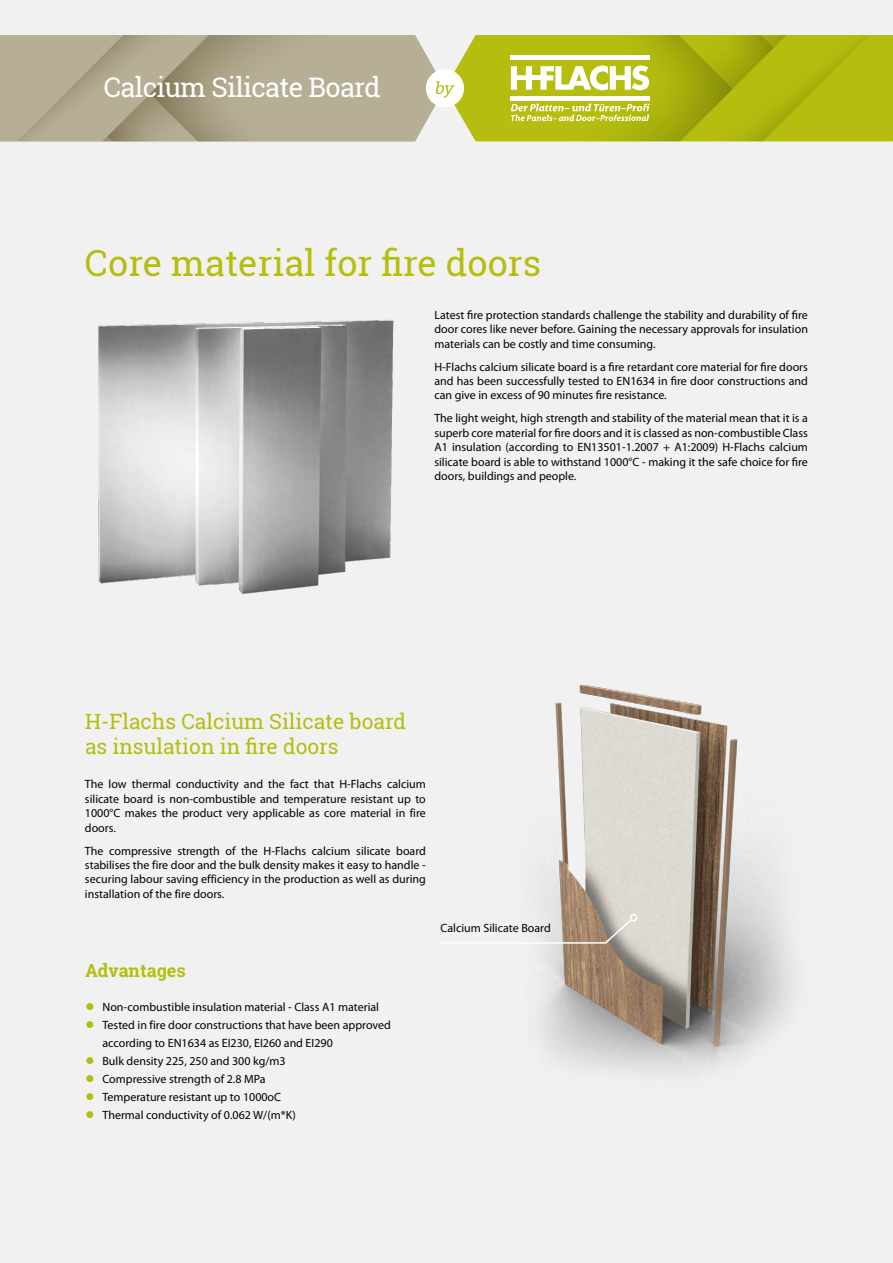
<style>
.page{position:relative;width:893px;height:1263px;background:#f1f1f1}
.page>*{position:absolute;margin:0;border:0;box-sizing:border-box;transform-origin:0 0}
.t1{font:36px "Roboto Slab";color:#b5be0e}
.t2{font:27px "Roboto Slab";letter-spacing:-.025em;color:#fff}
.t3{font:21px/25.2px "Roboto Slab";color:#b5be0e}
.t4{font:700 18px "Roboto Slab";color:#b5be0e}
.t5{font:12px/14.4px "Myriad Pro";color:#000;text-align:justify}
.s1{color:#b5be0e}
</style>
<div class="page">
<img style="left:540px;top:684px;width:252px;height:388px">
<svg style="left:441px;top:917px;width:192px;height:27px"></svg>
<div style="left:630px;top:914px;width:7px;height:7px;border:2px solid #fff;border-radius:50%"></div>
<img style="left:98px;top:320px;width:296px;height:275px">
<img style="left:0;top:35px;width:436px;height:106px">
<svg style="left:454px;top:35px;width:439px;height:106px;background:#b1b912"></svg>
<div style="left:511px;top:55px;width:139px;height:5px;background:#fff"></div>
<div style="left:511px;top:96px;width:139px;height:5px;background:#fff"></div>
<svg style="left:511px;top:66px;width:138px;height:24px"></svg>
<svg style="left:511px;top:104px;width:138px;height:17px"></svg>
<div style="left:426px;top:69px;width:38px;height:38px;background:#fff;border-radius:50%"></div>
<svg style="left:436px;top:81px;width:19px;height:17px"></svg>
<h2 class="t2" style="left:104px;top:69px;width:278px">Calcium Silicate Board</h2>
<h1 class="t1" style="left:85px;top:238px;width:458px">Core material for fire doors</h1>
<p class="t5" style="left:434px;top:307px;width:375px">Latest fire protection standards challenge the stability and durability of fire door cores like never before. Gaining the necessary approvals for insulation materials can be costly and time consuming.</p>
<p class="t5" style="left:434px;top:359px;width:375px">H-Flachs calcium silicate board is a fire retardant core material for fire doors and has been successfully tested to EN1634 in fire door constructions and can give in excess of 90 minutes fire resistance.</p>
<p class="t5" style="left:434px;top:411px;width:375px">The light weight, high strength and stability of the material mean that it is a superb core material for fire doors and it is classed as non-combustible Class A1 insulation (according to EN13501-1.2007 + A1:2009) H-Flachs calcium silicate board is able to withstand 1000°C - making it the safe choice for fire doors, buildings and people.</p>
<h3 class="t3" style="left:85px;top:708px;width:322px">H-Flachs Calcium Silicate board as insulation in fire doors</h3>
<p class="t5" style="left:85px;top:777px;width:342px">The low thermal conductivity and the fact that H-Flachs calcium silicate board is non-combustible and temperature resistant up to 1000°C makes the product very applicable as core material in fire doors.</p>
<p class="t5" style="left:85px;top:843px;width:343px">The compressive strength of the H-Flachs calcium silicate board stabilises the fire door and the bulk density makes it easy to handle - securing labour saving efficiency in the production as well as during installation of the fire doors.</p>
<h3 class="t4" style="left:85px;top:958px;width:102px">Advantages</h3>
<p class="t5" style="left:85px;top:1000px;width:295px"><span class="s1">●</span> Non-combustible insulation material - Class A1 material</p>
<p class="t5" style="left:102px;top:1016px;width:290px;line-height:18px;text-indent:-17px"><span class="s1">●</span> Tested in fire door constructions that have been approved according to EN1634 as EI230, EI260 and EI290</p>
<p class="t5" style="left:85px;top:1054px;width:202px"><span class="s1">●</span> Bulk density 225, 250 and 300 kg/m3</p>
<p class="t5" style="left:85px;top:1072px;width:182px"><span class="s1">●</span> Compressive strength of 2.8 MPa</p>
<p class="t5" style="left:85px;top:1090px;width:197px"><span class="s1">●</span> Temperature resistant up to 1000oC</p>
<p class="t5" style="left:85px;top:1108px;width:212px"><span class="s1">●</span> Thermal conductivity of 0.062 W/(m*K)</p>
<p class="t5" style="left:441px;top:920px;width:112px">Calcium Silicate Board</p>
</div>
